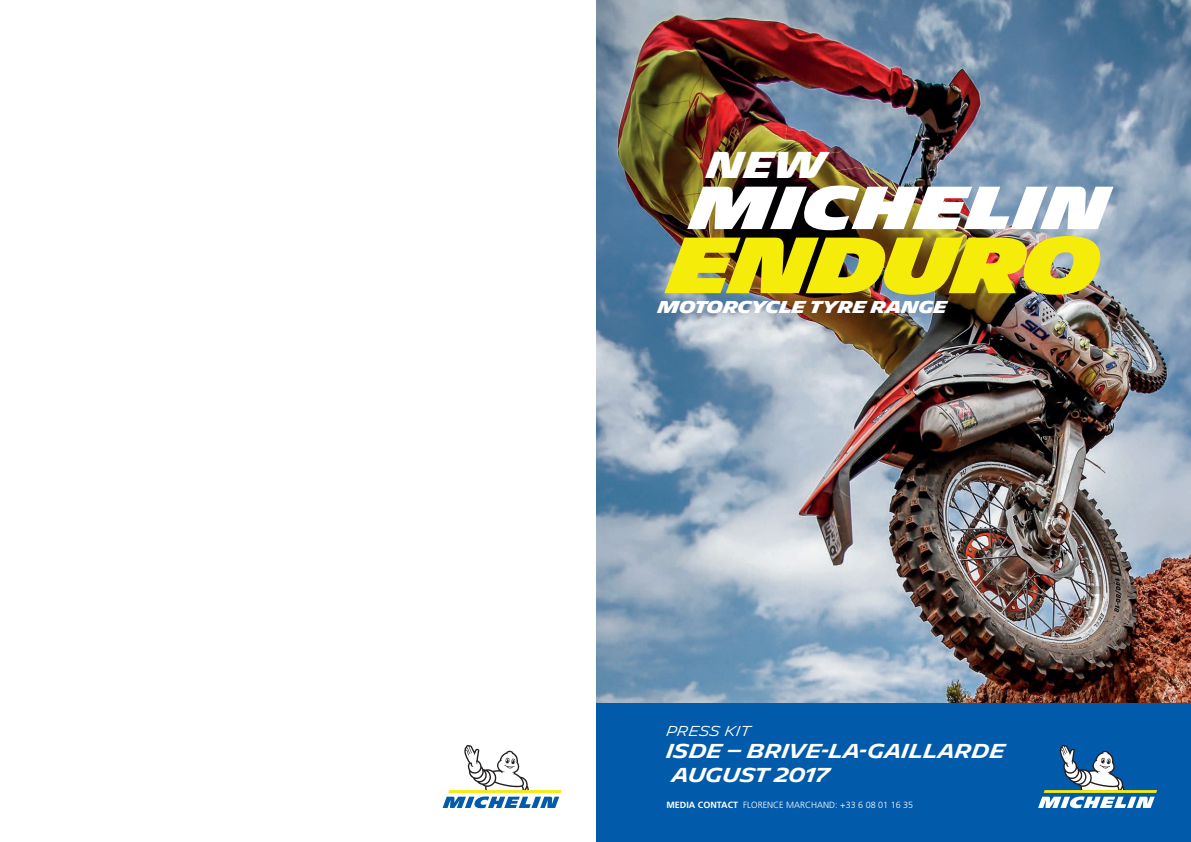
<style>
.page{position:relative;width:1191px;height:842px;background:#fff}
.page>*{position:absolute;margin:0;border:0;box-sizing:border-box;transform-origin:0 0}
.t1{font:700 36.3px "Michelin";color:#fff}
.t2{font:600 19.6px/23.5px "Michelin";letter-spacing:-.01em;color:#fff}
.t3{font:700 16.7px "Michelin";letter-spacing:-.02em;color:#fff}
.t4{font:300 14px "Michelin";color:#fff}
.t5{font:300 9px "Frutiger";color:#fff}
.s1{font-weight:700}
</style>
<div class="page">
<img style="left:596px;top:0;width:595px;height:703px">
<div style="left:595px;top:703px;width:596px;height:139px;background:#015aaa"></div>
<img style="left:687px;top:185px;width:426px;height:45px">
<img style="left:664px;top:236px;width:440px;height:59px">
<svg style="left:1038px;top:745px;width:119px;height:63px"></svg>
<svg style="left:442px;top:745px;width:119px;height:63px"></svg>
<h1 class="t1" style="left:706px;top:144px;width:121px">NEW</h1>
<h3 class="t3" style="left:658px;top:297px;width:291px">MOTORCYCLE TYRE RANGE</h3>
<h3 class="t4" style="left:666px;top:722px;width:86px">PRESS KIT</h3>
<h2 class="t2" style="left:666px;top:740px;width:340px">ISDE – BRIVE-LA-GAILLARDE<br>AUGUST 2017</h2>
<p class="t5" style="left:666px;top:799px;width:248px"><span class="s1">MEDIA CONTACT</span> FLORENCE MARCHAND: +33 6 08 01 16 35</p>
</div>
